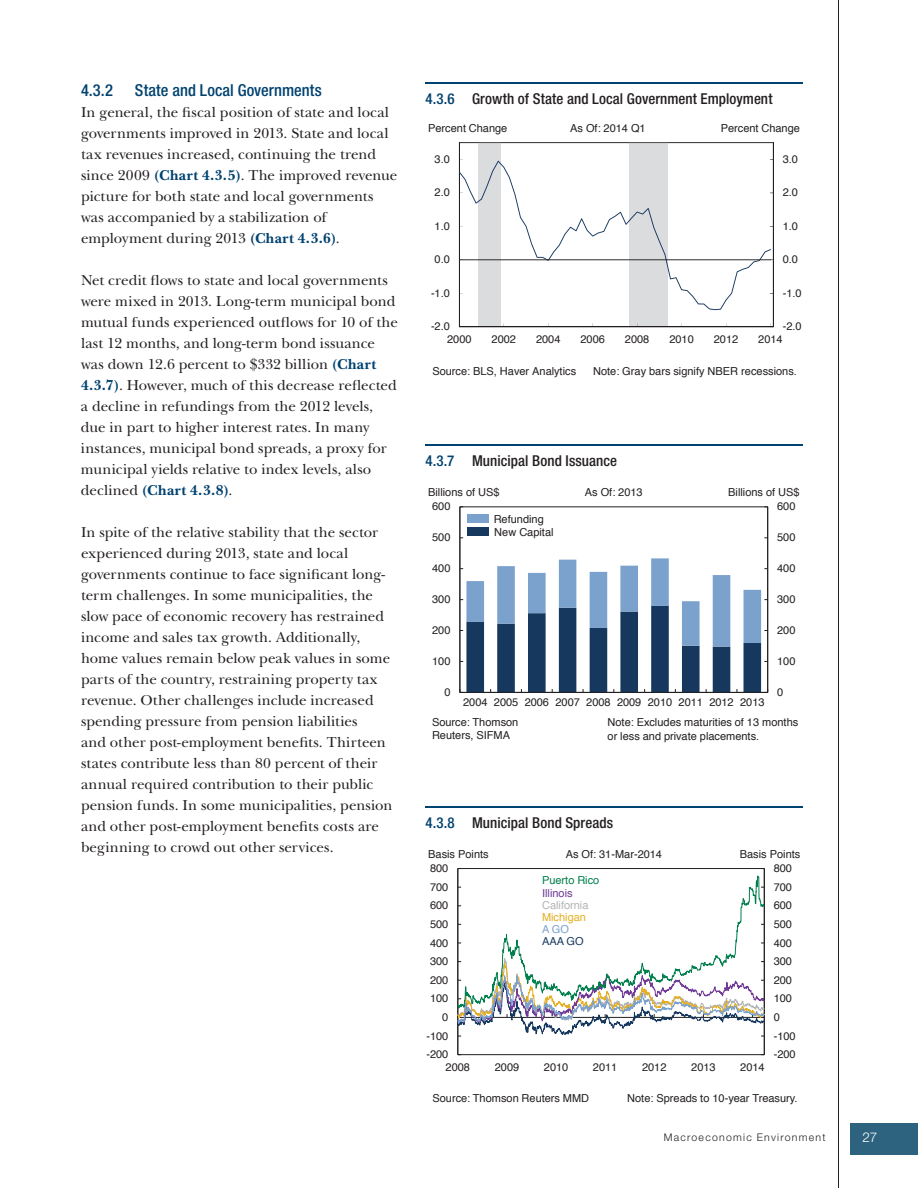
<style>
.page{position:relative;width:918px;height:1188px;background:#fff}
.page>*{position:absolute;margin:0;border:0;box-sizing:border-box;transform-origin:0 0}
.t1{font:500 condensed 16.5px "Helvetica Neue LT Std";color:#004270}
.t2{font:15px/21px "New Baskerville Std";color:#231f20}
.t3{font:500 condensed 15px "Helvetica Neue LT Std";letter-spacing:.005em;color:#231f20}
.t4{font:300 13.5px "Helvetica Neue LT Std";color:#fff}
.t5{font:10.95px/13.2px "Helvetica";color:#231f20}
.t6{font:10.95px "Helvetica";color:#b2b4b6}
.t7{font:10.95px "Helvetica";color:#017f4d}
.t8{font:10.95px "Helvetica";color:#e5af23}
.t9{font:10.95px "Helvetica";color:#703a96}
.t10{font:10.95px "Helvetica";color:#17385e}
.t11{font:10.95px "Helvetica";color:#7ba1cd}
.t12{font:300 10.5px "Helvetica Neue LT Std";letter-spacing:.12em;color:#231f20}
.s1{font-weight:700;color:#004270}
.s2{color:#004270}
</style>
<div class="page">
<div style="left:851px;top:1123px;width:67px;height:32px;background:#2d637f"></div>
<hr style="left:838px;top:0;width:1px;height:1188px;background:#231f20">
<svg style="left:459px;top:142px;width:315px;height:185px"></svg>
<div style="left:629px;top:143px;width:39px;height:183px;background:#dbdcde"></div>
<hr style="left:629px;top:326px;width:39px;height:1px;background:#77787b">
<hr style="left:629px;top:143px;width:39px;height:1px;background:#77787b">
<div style="left:479px;top:143px;width:22px;height:183px;background:#dbdcde"></div>
<svg style="left:479px;top:143px;width:22px;height:1px"></svg>
<hr style="left:773px;top:143px;width:1px;height:184px;background:#231f20">
<hr style="left:459px;top:143px;width:1px;height:184px;background:#231f20">
<hr style="left:459px;top:327px;width:314px;height:1px;background:#231f20">
<svg style="left:459px;top:323px;width:4px;height:5px"></svg>
<svg style="left:479px;top:323px;width:26px;height:4px"></svg>
<svg style="left:770px;top:323px;width:3px;height:5px"></svg>
<svg style="left:459px;top:161px;width:312px;height:149px"></svg>
<svg style="left:459px;top:259px;width:314px;height:2px"></svg>
<hr style="left:767px;top:507px;width:1px;height:185px;background:#231f20">
<hr style="left:460px;top:507px;width:1px;height:185px;background:#231f20">
<svg style="left:460px;top:558px;width:308px;height:135px"></svg>
<div style="left:467px;top:527px;width:22px;height:9px;background:#17385e"></div>
<div style="left:467px;top:514px;width:22px;height:9px;background:#7ba1cd"></div>
<hr style="left:764px;top:869px;width:1px;height:186px;background:#231f20">
<hr style="left:458px;top:869px;width:1px;height:186px;background:#231f20">
<svg style="left:458px;top:868px;width:307px;height:178px"></svg>
<hr style="left:426px;top:445px;width:377px;height:1px;background:#004270">
<hr style="left:426px;top:807px;width:377px;height:1px;background:#004270">
<hr style="left:426px;top:82px;width:377px;height:1px;background:#004270">
<p class="t1" style="left:81px;top:84px;width:33px">4.3.2</p>
<p class="t1" style="left:135px;top:84px;width:188px">State and Local Governments</p>
<p class="t2" style="left:81px;top:103px;width:318px">In general, the fiscal position of state and local governments improved in 2013. State and local tax revenues increased, continuing the trend since 2009 <span class="s1">(Chart 4.3.5)</span>. The improved revenue picture for both state and local governments was accompanied by a stabilization of employment during 2013 <span class="s1">(Chart 4.3.6)</span>.</p>
<p class="t2" style="left:81px;top:271px;width:318px">Net credit flows to state and local governments were mixed in 2013. Long-term municipal bond mutual funds experienced outflows for 10 of the last 12 months, and long-term bond issuance was down 12.6 percent to $332 billion <span class="s1">(Chart 4.3.7)</span>. However, much of this decrease reflected a decline in refundings from the 2012 levels, due in part to higher interest rates. In many instances, municipal bond spreads, a proxy for municipal yields relative to index levels, also declined <span class="s1">(Chart 4.3.8)</span>.</p>
<p class="t2" style="left:81px;top:523px;width:313px">In spite of the relative stability that the sector experienced during 2013, state and local governments continue to face significant long&shy;term challenges. In some municipalities, the slow pace of economic recovery has restrained income and sales tax growth. Additionally, home values remain below peak values in some parts of the country, restraining property tax revenue. Other challenges include increased spending pressure from pension liabilities<br>and other post-employment benefits. Thirteen states contribute less than 80 percent of their annual required contribution to their public pension funds. In some municipalities, pension and other post-employment benefits costs are beginning to crowd out other services.</p>
<p class="t3" style="left:426px;top:93px;width:348px"><span class="s2">4.3.6</span> Growth of State and Local Government Employment</p>
<p class="t5" style="left:428px;top:122px;width:81px">Percent Change</p>
<p class="t5" style="left:570px;top:122px;width:77px">As Of: 2014 Q1</p>
<p class="t5" style="left:721px;top:122px;width:81px">Percent Change</p>
<p class="t5" style="left:435px;top:153px;width:17px">3.0</p>
<p class="t5" style="left:783px;top:153px;width:17px">3.0</p>
<p class="t5" style="left:435px;top:187px;width:17px">2.0</p>
<p class="t5" style="left:783px;top:187px;width:17px">2.0</p>
<p class="t5" style="left:435px;top:220px;width:17px">1.0</p>
<p class="t5" style="left:783px;top:220px;width:17px">1.0</p>
<p class="t5" style="left:435px;top:254px;width:17px">0.0</p>
<p class="t5" style="left:783px;top:254px;width:17px">0.0</p>
<p class="t5" style="left:431px;top:287px;width:20px">-1.0</p>
<p class="t5" style="left:783px;top:287px;width:20px">-1.0</p>
<p class="t5" style="left:431px;top:321px;width:20px">-2.0</p>
<p class="t5" style="left:783px;top:321px;width:20px">-2.0</p>
<p class="t5" style="left:447px;top:334px;width:26px">2000</p>
<p class="t5" style="left:492px;top:334px;width:26px">2002</p>
<p class="t5" style="left:536px;top:334px;width:26px">2004</p>
<p class="t5" style="left:580px;top:334px;width:26px">2006</p>
<p class="t5" style="left:625px;top:334px;width:26px">2008</p>
<p class="t5" style="left:669px;top:334px;width:26px">2010</p>
<p class="t5" style="left:714px;top:334px;width:26px">2012</p>
<p class="t5" style="left:758px;top:334px;width:26px">2014</p>
<p class="t5" style="left:432px;top:365px;width:145px">Source: BLS, Haver Analytics</p>
<p class="t5" style="left:593px;top:365px;width:205px">Note: Gray bars signify NBER recessions.</p>
<p class="t3" style="left:426px;top:456px;width:193px"><span class="s2">4.3.7</span> Municipal Bond Issuance</p>
<p class="t5" style="left:428px;top:487px;width:73px">Billions of US$</p>
<p class="t5" style="left:728px;top:487px;width:73px">Billions of US$</p>
<p class="t5" style="left:585px;top:487px;width:59px">As Of: 2013</p>
<p class="t5" style="left:432px;top:501px;width:20px">600</p>
<p class="t5" style="left:777px;top:501px;width:20px">600</p>
<p class="t5" style="left:494px;top:513px;width:52px">Refunding</p>
<p class="t5" style="left:432px;top:532px;width:20px">500</p>
<p class="t5" style="left:494px;top:526px;width:61px">New Capital</p>
<p class="t5" style="left:777px;top:532px;width:20px">500</p>
<p class="t5" style="left:432px;top:563px;width:20px">400</p>
<p class="t5" style="left:777px;top:563px;width:20px">400</p>
<p class="t5" style="left:432px;top:593px;width:20px">300</p>
<p class="t5" style="left:777px;top:593px;width:20px">300</p>
<p class="t5" style="left:432px;top:624px;width:20px">200</p>
<p class="t5" style="left:777px;top:624px;width:20px">200</p>
<p class="t5" style="left:432px;top:655px;width:20px">100</p>
<p class="t5" style="left:777px;top:655px;width:20px">100</p>
<p class="t5" style="left:444px;top:686px;width:8px">0</p>
<p class="t5" style="left:777px;top:686px;width:8px">0</p>
<p class="t5" style="left:463px;top:696px;width:303px">2004 2005 2006 2007 2008 2009 2010 2011 2012 2013</p>
<p class="t5" style="left:432px;top:717px;width:88px">Source: Thomson<br>Reuters, SIFMA</p>
<p class="t5" style="left:608px;top:717px;width:192px">Note: Excludes maturities of 13 months or less and private placements.</p>
<p class="t3" style="left:426px;top:818px;width:189px"><span class="s2">4.3.8</span> Municipal Bond Spreads</p>
<p class="t5" style="left:428px;top:849px;width:62px">Basis Points</p>
<p class="t5" style="left:566px;top:849px;width:98px">As Of: 31-Mar-2014</p>
<p class="t5" style="left:740px;top:849px;width:62px">Basis Points</p>
<p class="t5" style="left:430px;top:863px;width:20px">800</p>
<p class="t5" style="left:774px;top:863px;width:20px">800</p>
<p class="t5" style="left:430px;top:881px;width:20px">700</p>
<p class="t7" style="left:542px;top:876px;width:59px">Puerto Rico</p>
<p class="t9" style="left:542px;top:888px;width:32px">Illinois</p>
<p class="t5" style="left:774px;top:881px;width:20px">700</p>
<p class="t5" style="left:430px;top:900px;width:20px">600</p>
<p class="t5" style="left:430px;top:918px;width:20px">500</p>
<p class="t6" style="left:542px;top:900px;width:48px">California</p>
<p class="t11" style="left:542px;top:925px;width:28px">A GO</p>
<p class="t8" style="left:542px;top:913px;width:46px">Michigan</p>
<p class="t5" style="left:774px;top:900px;width:20px">600</p>
<p class="t5" style="left:774px;top:918px;width:20px">500</p>
<p class="t5" style="left:430px;top:937px;width:20px">400</p>
<p class="t10" style="left:542px;top:937px;width:43px">AAA GO</p>
<p class="t5" style="left:774px;top:937px;width:20px">400</p>
<p class="t5" style="left:430px;top:956px;width:20px">300</p>
<p class="t5" style="left:774px;top:956px;width:20px">300</p>
<p class="t5" style="left:430px;top:974px;width:20px">200</p>
<p class="t5" style="left:774px;top:974px;width:20px">200</p>
<p class="t5" style="left:430px;top:993px;width:20px">100</p>
<p class="t5" style="left:774px;top:993px;width:20px">100</p>
<p class="t5" style="left:442px;top:1011px;width:8px">0</p>
<p class="t5" style="left:774px;top:1011px;width:8px">0</p>
<p class="t5" style="left:426px;top:1030px;width:24px">-100</p>
<p class="t5" style="left:774px;top:1030px;width:24px">-100</p>
<p class="t5" style="left:426px;top:1049px;width:24px">-200</p>
<p class="t5" style="left:774px;top:1049px;width:24px">-200</p>
<p class="t5" style="left:446px;top:1062px;width:26px">2008</p>
<p class="t5" style="left:495px;top:1062px;width:26px">2009</p>
<p class="t5" style="left:544px;top:1062px;width:26px">2010</p>
<p class="t5" style="left:593px;top:1062px;width:26px">2011</p>
<p class="t5" style="left:642px;top:1062px;width:26px">2012</p>
<p class="t5" style="left:691px;top:1062px;width:26px">2013</p>
<p class="t5" style="left:740px;top:1062px;width:26px">2014</p>
<p class="t5" style="left:432px;top:1092px;width:158px">Source: Thomson Reuters MMD</p>
<p class="t5" style="left:627px;top:1092px;width:172px">Note: Spreads to 10-year Treasury.</p>
<p class="t12" style="left:664px;top:1134px;width:163px">Macroeconomic Environment</p>
<p class="t4" style="left:862px;top:1132px;width:17px">27</p>
</div>
